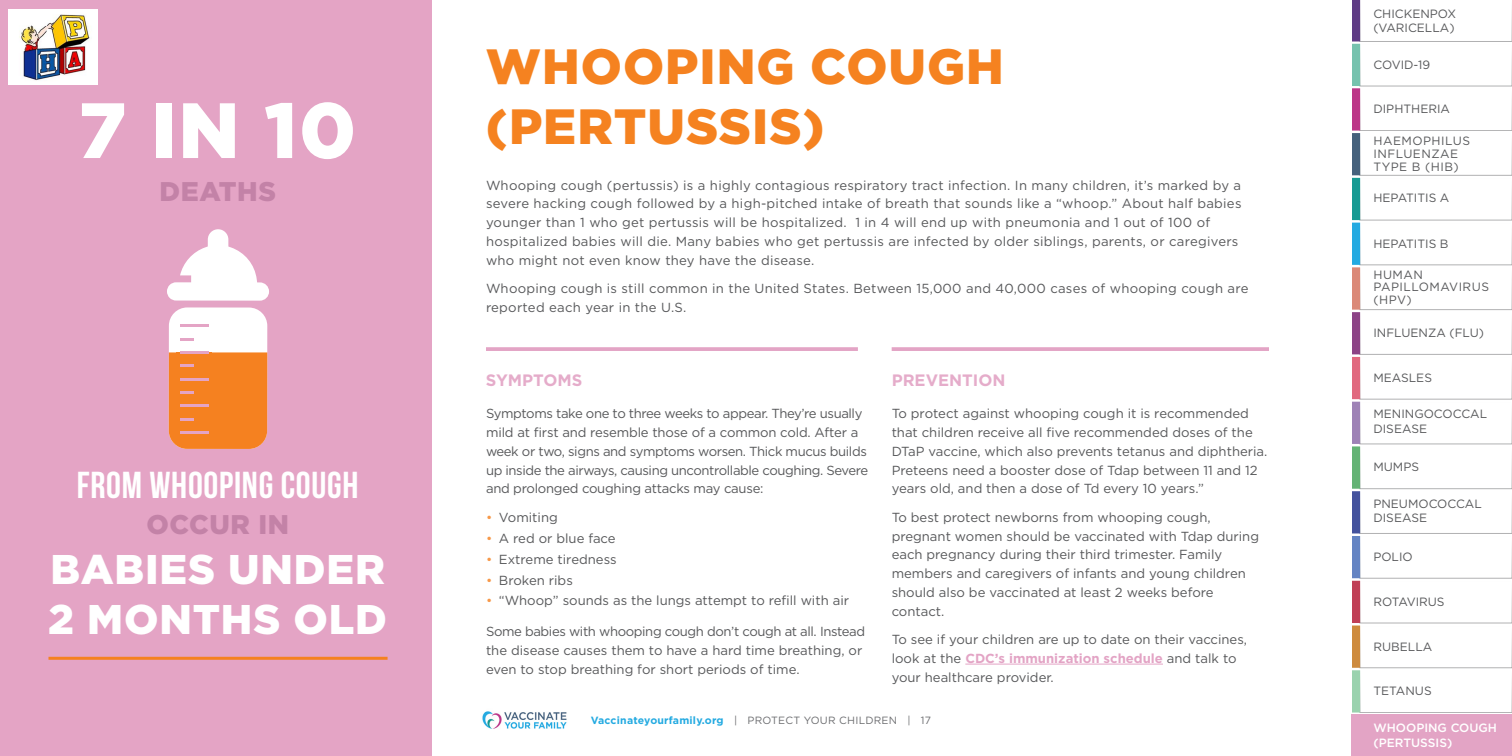
<style>
.page{position:relative;width:1512px;height:756px;background:#fff}
.page>*{position:absolute;margin:0;border:0;box-sizing:border-box;transform-origin:0 0}
.t1{font:900 78.15px "Gotham";color:#fff}
.t2{font:900 49.5px/59.4px "Gotham";letter-spacing:.02em;color:#f58220}
.t3{font:900 41.4px/49.8px "Gotham";letter-spacing:.02em;color:#fff}
.t4{font:37.5px "Bebas Neue";letter-spacing:.02em;color:#fff}
.t5{font:900 27px "Gotham";letter-spacing:.02em;color:#c382a7}
.t6{font:700 16.5px "Gotham";color:#e5acca}
.t7{font:13.2px/18.8px "Gotham";color:#57585a}
.t8{font:13.2px/18.8px "Gotham";letter-spacing:.02em;color:#57585a}
.t9{font:13.2px/18.8px "Gotham";letter-spacing:-.03em;color:#57585a}
.t10{font:12px/14.2px "Gotham";color:#57585a}
.t11{font:12px/12.8px "Gotham";letter-spacing:.04em;color:#57585a}
.t12{font:500 12px/14.2px "Gotham";color:#fff}
.t13{font:700 10.5px "Gotham";letter-spacing:.02em;color:#24aae1}
.s1{color:#f79848}
.s2{font-weight:700;color:#e3a4c5}
.s3{font-weight:400;color:#6c6d70}
</style>
<div class="page">
<svg style="left:1352px;top:0;width:160px;height:715px"></svg>
<img style="left:482px;top:711px;width:85px;height:18px">
<div style="left:0;top:0;width:432px;height:756px;background:#e4a4c5"></div>
<hr style="left:48px;top:657px;width:340px;height:3px;background:#f58120">
<svg style="left:167px;top:229px;width:102px;height:72px"></svg>
<svg style="left:169px;top:307px;width:98px;height:142px;background:#f6a86c"></svg>
<hr style="left:180px;top:325px;width:29px;height:2px;background:#e4a4c5">
<svg style="left:892px;top:347px;width:377px;height:4px;background:#e4a9c8"></svg>
<svg style="left:486px;top:347px;width:372px;height:4px"></svg>
<hr style="left:965px;top:664px;width:198px;height:1px;background:#e3a4c5">
<div style="left:1352px;top:715px;width:160px;height:41px;background:#e3a4c5"></div>
<img style="left:9px;top:10px;width:88px;height:75px">
<h1 class="t1" style="left:78px;top:77px;width:279px">7 IN 10</h1>
<h3 class="t5" style="left:160px;top:173px;width:118px">DEATHS</h3>
<h3 class="t4" style="left:77px;top:465px;width:283px">FROM WHOOPING COUGH</h3>
<h3 class="t5" style="left:146px;top:506px;width:144px">OCCUR IN</h3>
<h3 class="t3" style="left:48px;top:544px;width:340px">BABIES UNDER<br>2 MONTHS OLD</h3>
<h2 class="t2" style="left:486px;top:37px;width:519px">WHOOPING COUGH (PERTUSSIS)</h2>
<p class="t8" style="left:486px;top:175px;width:757px">Whooping cough (pertussis) is a highly contagious respiratory tract infection. In many children, it’s marked by a severe hacking cough followed by a high-pitched intake of breath that sounds like a “whoop.” About half babies younger than 1 who get pertussis will be hospitalized. 1 in 4 will end up with pneumonia and 1 out of 100 of hospitalized babies will die. Many babies who get pertussis are infected by older siblings, parents, or caregivers who might not even know they have the disease.</p>
<p class="t8" style="left:486px;top:279px;width:764px">Whooping cough is still common in the United States. Between 15,000 and 40,000 cases of whooping cough are reported each year in the U.S.</p>
<p class="t6" style="left:486px;top:369px;width:98px">SYMPTOMS</p>
<p class="t9" style="left:486px;top:404px;width:384px">Symptoms take one to three weeks to appear. They’re usually mild at first and resemble those of a common cold. After a week or two, signs and symptoms worsen. Thick mucus builds up inside the airways, causing uncontrollable coughing. Severe and prolonged coughing attacks may cause:</p>
<p class="t7" style="left:486px;top:507px;width:73px"><span class="s1">•</span> Vomiting</p>
<p class="t7" style="left:486px;top:528px;width:131px"><span class="s1">•</span> A red or blue face</p>
<p class="t7" style="left:486px;top:549px;width:132px"><span class="s1">•</span> Extreme tiredness</p>
<p class="t7" style="left:486px;top:570px;width:88px"><span class="s1">•</span> Broken ribs</p>
<p class="t7" style="left:486px;top:591px;width:365px"><span class="s1">•</span> “Whoop” sounds as the lungs attempt to refill with air</p>
<p class="t7" style="left:486px;top:622px;width:381px">Some babies with whooping cough don’t cough at all. Instead the disease causes them to have a hard time breathing, or even to stop breathing for short periods of time.</p>
<p class="t6" style="left:892px;top:369px;width:115px">PREVENTION</p>
<p class="t7" style="left:892px;top:404px;width:377px">To protect against whooping cough it is recommended that children receive all five recommended doses of the DTaP vaccine, which also prevents tetanus and diphtheria.<br>Preteens need a booster dose of Tdap between 11 and 12 years old, and then a dose of Td every 10 years.”</p>
<p class="t7" style="left:892px;top:507px;width:369px">To best protect newborns from whooping cough, pregnant women should be vaccinated with Tdap during each pregnancy during their third trimester. Family members and caregivers of infants and young children should also be vaccinated at least 2 weeks before contact.</p>
<p class="t7" style="left:892px;top:630px;width:357px">To see if your children are up to date on their vaccines, look at the <span class="s2">CDC’s immunization schedule</span> and talk to your healthcare provider.</p>
<p class="t13" style="left:591px;top:714px;width:342px">Vaccinateyourfamily.org <span class="s3">| PROTECT YOUR CHILDREN | 17</span></p>
<p class="t10" style="left:1373px;top:6px;width:84px">CHICKENPOX (VARICELLA)</p>
<p class="t10" style="left:1373px;top:57px;width:58px">COVID-19</p>
<p class="t10" style="left:1373px;top:102px;width:78px">DIPHTHERIA</p>
<p class="t11" style="left:1373px;top:134px;width:98px">HAEMOPHILUS<br>INFLUENZAE<br>TYPE B (HIB)</p>
<p class="t10" style="left:1373px;top:190px;width:78px">HEPATITIS A</p>
<p class="t10" style="left:1373px;top:237px;width:77px">HEPATITIS B</p>
<p class="t11" style="left:1373px;top:268px;width:117px">HUMAN<br>PAPILLOMAVIRUS (HPV)</p>
<p class="t10" style="left:1373px;top:326px;width:112px">INFLUENZA (FLU)</p>
<p class="t10" style="left:1373px;top:371px;width:60px">MEASLES</p>
<p class="t10" style="left:1373px;top:407px;width:115px">MENINGOCOCCAL<br>DISEASE</p>
<p class="t10" style="left:1373px;top:459px;width:47px">MUMPS</p>
<p class="t10" style="left:1373px;top:496px;width:110px">PNEUMOCOCCAL<br>DISEASE</p>
<p class="t10" style="left:1373px;top:549px;width:41px">POLIO</p>
<p class="t10" style="left:1373px;top:594px;width:73px">ROTAVIRUS</p>
<p class="t10" style="left:1373px;top:639px;width:60px">RUBELLA</p>
<p class="t10" style="left:1373px;top:684px;width:60px">TETANUS</p>
<p class="t12" style="left:1373px;top:721px;width:125px">WHOOPING COUGH (PERTUSSIS)</p>
</div>
